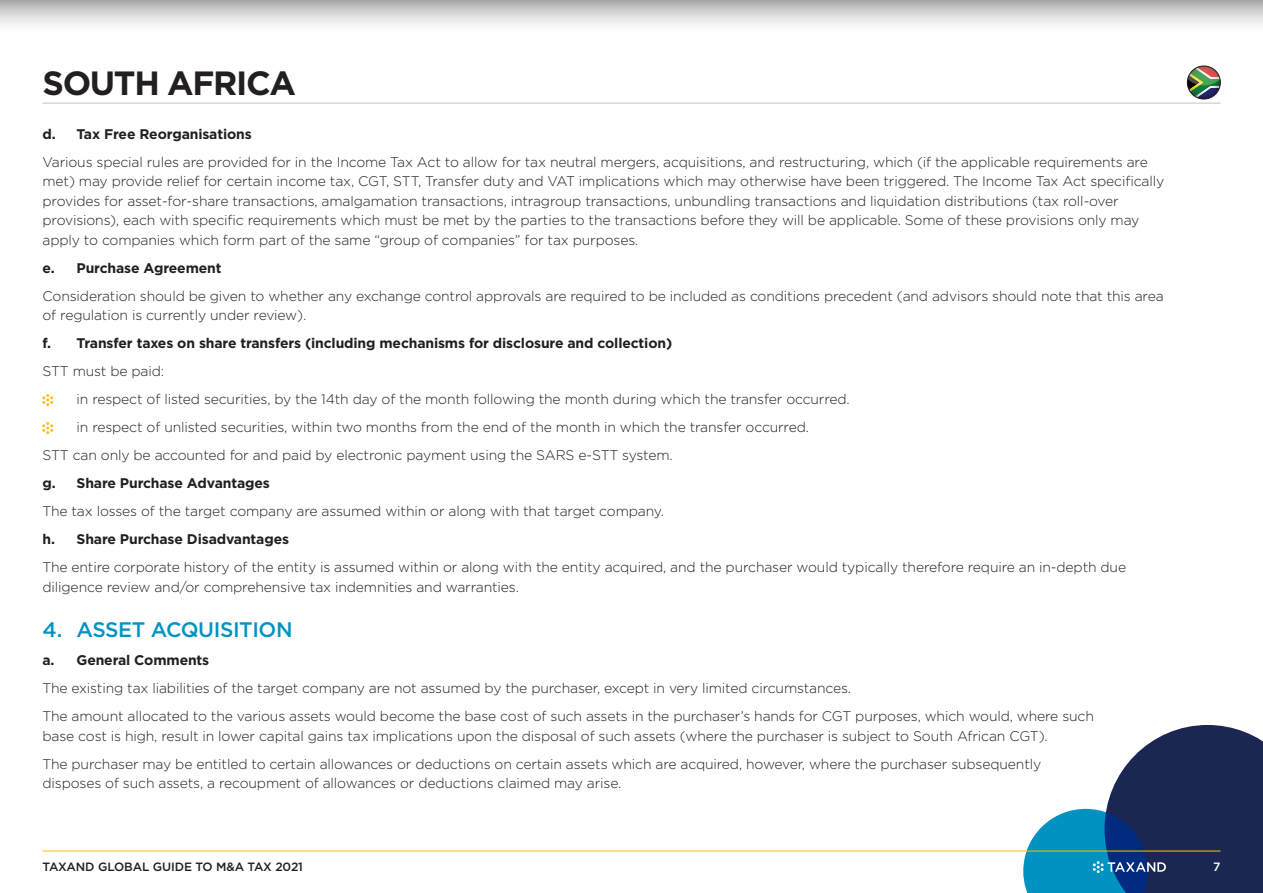
<style>
.page{position:relative;width:1263px;height:893px;background:#fff}
.page>*{position:absolute;margin:0;border:0;box-sizing:border-box;transform-origin:0 0}
.t1{font:700 33.6px "Gotham";letter-spacing:-.04em;color:#231f20}
.t2{font:500 21px "Gotham";letter-spacing:-.02em;color:#0093c2}
.Body_Text{font:300 13.95px/19.5px "Gotham";letter-spacing:-.01em;color:#231f20}
.t3{font:700 13.95px "Gotham";letter-spacing:-.01em;color:#231f20}
.t4{font:500 12px "Gotham";letter-spacing:-.01em;color:#231f20}
.t5{font:500 12px "Gotham";color:#fff}
.s1{font-family:"Gotham Tax And";color:#fdbd12}
</style>
<div class="page">
<svg style="left:1023px;top:725px;width:240px;height:168px"></svg>
<hr style="left:43px;top:103px;width:1177px;height:1px;background:#c2c3c5">
<hr style="left:43px;top:851px;width:1177px;height:1px;background:#fdbd12">
<svg style="left:0;top:0;width:1263px;height:25px;background:#d2d1d1"></svg>
<svg style="left:1186px;top:66px;width:35px;height:33px"></svg>
<img style="left:1190px;top:69px;width:30px;height:16px">
<img style="left:1189px;top:73px;width:14px;height:12px">
<div style="left:1187px;top:66px;width:33px;height:33px;border:1px solid #231f20;border-radius:50%"></div>
<h1 class="t1" style="left:43px;top:61px;width:255px">SOUTH AFRICA</h1>
<p class="t3" style="left:43px;top:125px;width:211px">d. Tax Free Reorganisations</p>
<p class="Body_Text" style="left:43px;top:152px;width:1123px">Various special rules are provided for in the Income Tax Act to allow for tax neutral mergers, acquisitions, and restructuring, which (if the applicable requirements are met) may provide relief for certain income tax, CGT, STT, Transfer duty and VAT implications which may otherwise have been triggered. The Income Tax Act specifically provides for asset-for-share transactions, amalgamation transactions, intragroup transactions, unbundling transactions and liquidation distributions (tax roll-over provisions), each with specific requirements which must be met by the parties to the transactions before they will be applicable. Some of these provisions only may apply to companies which form part of the same “group of companies” for tax purposes.</p>
<p class="t3" style="left:43px;top:259px;width:181px">e. Purchase Agreement</p>
<p class="Body_Text" style="left:43px;top:286px;width:1123px">Consideration should be given to whether any exchange control approvals are required to be included as conditions precedent (and advisors should note that this area of regulation is currently under review).</p>
<p class="t3" style="left:43px;top:334px;width:631px">f. Transfer taxes on share transfers (including mechanisms for disclosure and collection)</p>
<p class="Body_Text" style="left:43px;top:361px;width:123px">STT must be paid:</p>
<p class="Body_Text" style="left:43px;top:389px;width:809px"><span class="s1">•</span> in respect of listed securities, by the 14th day of the month following the month during which the transfer occurred.</p>
<p class="Body_Text" style="left:43px;top:417px;width:768px"><span class="s1">•</span> in respect of unlisted securities, within two months from the end of the month in which the transfer occurred.</p>
<p class="Body_Text" style="left:43px;top:445px;width:632px">STT can only be accounted for and paid by electronic payment using the SARS e-STT system.</p>
<p class="t3" style="left:43px;top:474px;width:229px">g. Share Purchase Advantages</p>
<p class="Body_Text" style="left:43px;top:501px;width:623px">The tax losses of the target company are assumed within or along with that target company.</p>
<p class="t3" style="left:43px;top:530px;width:248px">h. Share Purchase Disadvantages</p>
<p class="Body_Text" style="left:43px;top:557px;width:1085px">The entire corporate history of the entity is assumed within or along with the entity acquired, and the purchaser would typically therefore require an in-depth due diligence review and/or comprehensive tax indemnities and warranties.</p>
<p class="t2" style="left:43px;top:616px;width:252px">4. ASSET ACQUISITION</p>
<p class="t3" style="left:43px;top:651px;width:168px">a. General Comments</p>
<p class="Body_Text" style="left:43px;top:678px;width:810px">The existing tax liabilities of the target company are not assumed by the purchaser, except in very limited circumstances.</p>
<p class="Body_Text" style="left:43px;top:706px;width:1053px">The amount allocated to the various assets would become the base cost of such assets in the purchaser’s hands for CGT purposes, which would, where such base cost is high, result in lower capital gains tax implications upon the disposal of such assets (where the purchaser is subject to South African CGT).</p>
<p class="Body_Text" style="left:43px;top:753px;width:1000px">The purchaser may be entitled to certain allowances or deductions on certain assets which are acquired, however, where the purchaser subsequently disposes of such assets, a recoupment of allowances or deductions claimed may arise.</p>
<p class="t4" style="left:43px;top:859px;width:262px">TAXAND GLOBAL GUIDE TO M&amp;A TAX 2021</p>
<p class="t5" style="left:1213px;top:859px;width:9px">7</p>
</div>
